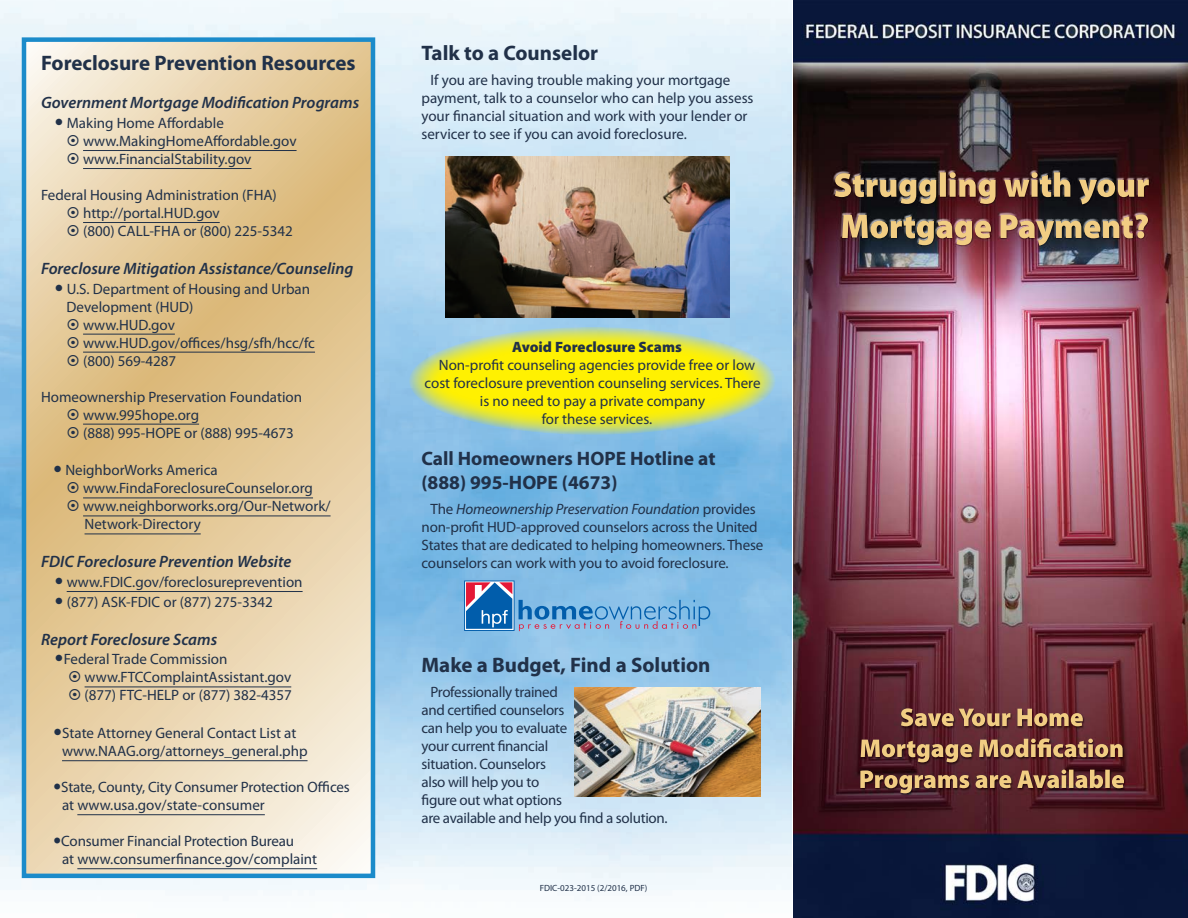
<style>
.page{position:relative;width:1188px;height:918px;background:#fff}
.page>*{position:absolute;margin:0;border:0;box-sizing:border-box;transform-origin:0 0}
.heads{font:700 21px "Myriad Pro";color:#213149}
.heads-2{font:700 19.5px/23.4px "Myriad Pro";color:#213149}
.subheads{font:italic 600 16.5px "Myriad Pro";color:#213149}
.body{font:15px/18px "Myriad Pro";color:#213149}
.body-2{font:15px/18px "Myriad Pro";letter-spacing:-.02em;color:#213149}
.subheads-2{font:15px/18px "Myriad Pro";color:#213149}
.body-3{font:900 15px "Myriad Pro";color:#213149}
.body-4{font:9px "Myriad Pro";color:#213149}
.s1{font-style:italic}
</style>
<div class="page">
<img style="left:794px;top:0;width:394px;height:918px">
<img style="left:901px;top:708px;width:182px;height:18px">
<img style="left:861px;top:738px;width:262px;height:19px">
<img style="left:860px;top:770px;width:264px;height:18px">
<img style="left:835px;top:172px;width:314px;height:32px">
<img style="left:842px;top:214px;width:306px;height:24px">
<img style="left:0;top:0;width:792px;height:891px">
<svg style="left:409px;top:327px;width:367px;height:108px;background:#eae82c"></svg>
<svg style="left:27px;top:42px;width:343px;height:831px;background:#e7cfa4"></svg>
<div style="left:22px;top:37px;width:353px;height:841px;border:4px solid #1b8bca"></div>
<img style="left:575px;top:687px;width:186px;height:109px">
<svg style="left:464px;top:580px;width:246px;height:51px;background:#75a6d3"></svg>
<hr style="left:83px;top:150px;width:214px;height:1px;background:#213149">
<hr style="left:83px;top:168px;width:168px;height:1px;background:#213149">
<hr style="left:83px;top:222px;width:137px;height:1px;background:#213149">
<hr style="left:83px;top:334px;width:92px;height:1px;background:#213149">
<hr style="left:83px;top:352px;width:232px;height:1px;background:#213149">
<hr style="left:83px;top:424px;width:116px;height:1px;background:#213149">
<hr style="left:83px;top:498px;width:230px;height:1px;background:#213149">
<hr style="left:83px;top:516px;width:248px;height:1px;background:#213149">
<hr style="left:85px;top:534px;width:116px;height:1px;background:#213149">
<hr style="left:67px;top:591px;width:236px;height:1px;background:#213149">
<hr style="left:85px;top:687px;width:206px;height:1px;background:#213149">
<hr style="left:62px;top:760px;width:246px;height:1px;background:#213149">
<hr style="left:77px;top:814px;width:188px;height:1px;background:#213149">
<hr style="left:77px;top:868px;width:240px;height:1px;background:#213149">
<img style="left:445px;top:157px;width:284px;height:161px">
<svg style="left:41px;top:119px;width:21px;height:10px"></svg>
<svg style="left:68px;top:135px;width:11px;height:11px"></svg>
<svg style="left:68px;top:153px;width:11px;height:11px"></svg>
<svg style="left:41px;top:218px;width:15px;height:1px"></svg>
<svg style="left:68px;top:207px;width:11px;height:11px"></svg>
<svg style="left:41px;top:236px;width:15px;height:1px"></svg>
<svg style="left:68px;top:225px;width:11px;height:11px"></svg>
<svg style="left:41px;top:284px;width:21px;height:11px"></svg>
<svg style="left:41px;top:330px;width:15px;height:1px"></svg>
<svg style="left:68px;top:319px;width:11px;height:11px"></svg>
<svg style="left:41px;top:348px;width:15px;height:1px"></svg>
<svg style="left:68px;top:337px;width:11px;height:11px"></svg>
<svg style="left:41px;top:366px;width:15px;height:1px"></svg>
<svg style="left:68px;top:355px;width:11px;height:11px"></svg>
<svg style="left:68px;top:409px;width:11px;height:11px"></svg>
<svg style="left:41px;top:438px;width:15px;height:1px"></svg>
<svg style="left:68px;top:427px;width:11px;height:11px"></svg>
<svg style="left:41px;top:466px;width:20px;height:10px"></svg>
<svg style="left:41px;top:493px;width:15px;height:1px"></svg>
<svg style="left:68px;top:482px;width:11px;height:11px"></svg>
<svg style="left:68px;top:500px;width:11px;height:11px"></svg>
<svg style="left:41px;top:578px;width:21px;height:10px"></svg>
<svg style="left:41px;top:598px;width:21px;height:10px"></svg>
<svg style="left:41px;top:655px;width:21px;height:10px"></svg>
<svg style="left:41px;top:682px;width:15px;height:1px"></svg>
<svg style="left:69px;top:671px;width:11px;height:11px"></svg>
<svg style="left:41px;top:700px;width:15px;height:1px"></svg>
<svg style="left:69px;top:689px;width:11px;height:11px"></svg>
<svg style="left:54px;top:729px;width:7px;height:6px"></svg>
<svg style="left:54px;top:784px;width:6px;height:6px"></svg>
<svg style="left:54px;top:838px;width:6px;height:6px"></svg>
<p class="heads" style="left:41px;top:50px;width:316px">Foreclosure Prevention Resources</p>
<p class="subheads" style="left:41px;top:92px;width:320px">Government Mortgage Modification Programs</p>
<p class="subheads-2" style="left:67px;top:114px;width:159px">Making Home Affordable</p>
<p class="body" style="left:83px;top:132px;width:215px">www.MakingHomeAffordable.gov</p>
<p class="body" style="left:83px;top:150px;width:170px">www.FinancialStability.gov</p>
<p class="body" style="left:41px;top:186px;width:237px">Federal Housing Administration (FHA)</p>
<p class="body" style="left:83px;top:204px;width:138px">http://portal.HUD.gov</p>
<p class="body" style="left:83px;top:222px;width:211px">(800) CALL-FHA or (800) 225-5342</p>
<p class="subheads" style="left:41px;top:258px;width:314px">Foreclosure Mitigation Assistance/Counseling</p>
<p class="subheads-2" style="left:67px;top:279px;width:245px">U.S. Department of Housing and Urban<br>Development (HUD)</p>
<p class="body" style="left:83px;top:315px;width:93px">www.HUD.gov</p>
<p class="body" style="left:83px;top:333px;width:233px">www.HUD.gov/offices/hsg/sfh/hcc/fc</p>
<p class="body" style="left:83px;top:351px;width:95px">(800) 569-4287</p>
<p class="body" style="left:83px;top:387px;width:221px;text-indent:-42px">Homeownership Preservation Foundation www.995hope.org</p>
<p class="body" style="left:83px;top:423px;width:212px">(888) 995-HOPE or (888) 995-4673</p>
<p class="body" style="left:65px;top:461px;width:154px">NeighborWorks America</p>
<p class="body" style="left:83px;top:479px;width:231px">www.FindaForeclosureCounselor.org</p>
<p class="body" style="left:83px;top:497px;width:249px">www.neighborworks.org/Our-Network/<br>Network-Directory</p>
<p class="subheads" style="left:41px;top:551px;width:252px">FDIC Foreclosure Prevention Website</p>
<p class="subheads-2" style="left:67px;top:573px;width:237px">www.FDIC.gov/foreclosureprevention</p>
<p class="subheads-2" style="left:67px;top:593px;width:208px">(877) ASK-FDIC or (877) 275-3342</p>
<p class="subheads" style="left:41px;top:629px;width:178px">Report Foreclosure Scams</p>
<p class="subheads-2" style="left:64px;top:650px;width:165px">Federal Trade Commission</p>
<p class="body" style="left:85px;top:668px;width:208px">www.FTCComplaintAssistant.gov</p>
<p class="body" style="left:85px;top:686px;width:209px">(877) FTC-HELP or (877) 382-4357</p>
<p class="body" style="left:62px;top:724px;width:247px">State Attorney General Contact List at www.NAAG.org/attorneys_general.php</p>
<p class="body" style="left:61px;top:778px;width:290px">State, County, City Consumer Protection Offices at www.usa.gov/state-consumer</p>
<p class="body" style="left:61px;top:832px;width:258px">Consumer Financial Protection Bureau<br>at www.consumerfinance.gov/complaint</p>
<p class="heads" style="left:422px;top:39px;width:178px">Talk to a Counselor</p>
<p class="body" style="left:422px;top:71px;width:334px;text-indent:9px">If you are having trouble making your mortgage payment, talk to a counselor who can help you assess your financial situation and work with your lender or servicer to see if you can avoid foreclosure.</p>
<p class="body-3" style="left:512px;top:337px;width:171px">Avoid Foreclosure Scams</p>
<p class="body" style="left:439px;top:356px;width:318px">Non-profit counseling agencies provide free or low</p>
<p class="body" style="left:424px;top:374px;width:338px">cost foreclosure prevention counseling services. There</p>
<p class="body" style="left:480px;top:392px;width:227px">is no need to pay a private company</p>
<p class="body" style="left:542px;top:410px;width:112px">for these services.</p>
<p class="heads-2" style="left:422px;top:446px;width:296px">Call Homeowners HOPE Hotline at (888) 995-HOPE (4673)</p>
<p class="body" style="left:422px;top:500px;width:343px;text-indent:9px">The <span class="s1">Homeownership Preservation Foundation</span> provides non-profit HUD-approved counselors across the United States that are dedicated to helping homeowners. These counselors can work with you to avoid foreclosure.</p>
<p class="heads" style="left:422px;top:651px;width:291px">Make a Budget, Find a Solution</p>
<p class="body-2" style="left:422px;top:683px;width:248px;text-indent:9px">Professionally trained<br>and certified counselors<br>can help you to evaluate<br>your current financial<br>situation. Counselors<br>also will help you to<br>figure out what options<br>are available and help you find a solution.</p>
<p class="body-4" style="left:540px;top:883px;width:109px">FDIC-023-2015 (2/2016, PDF)</p>
</div>
